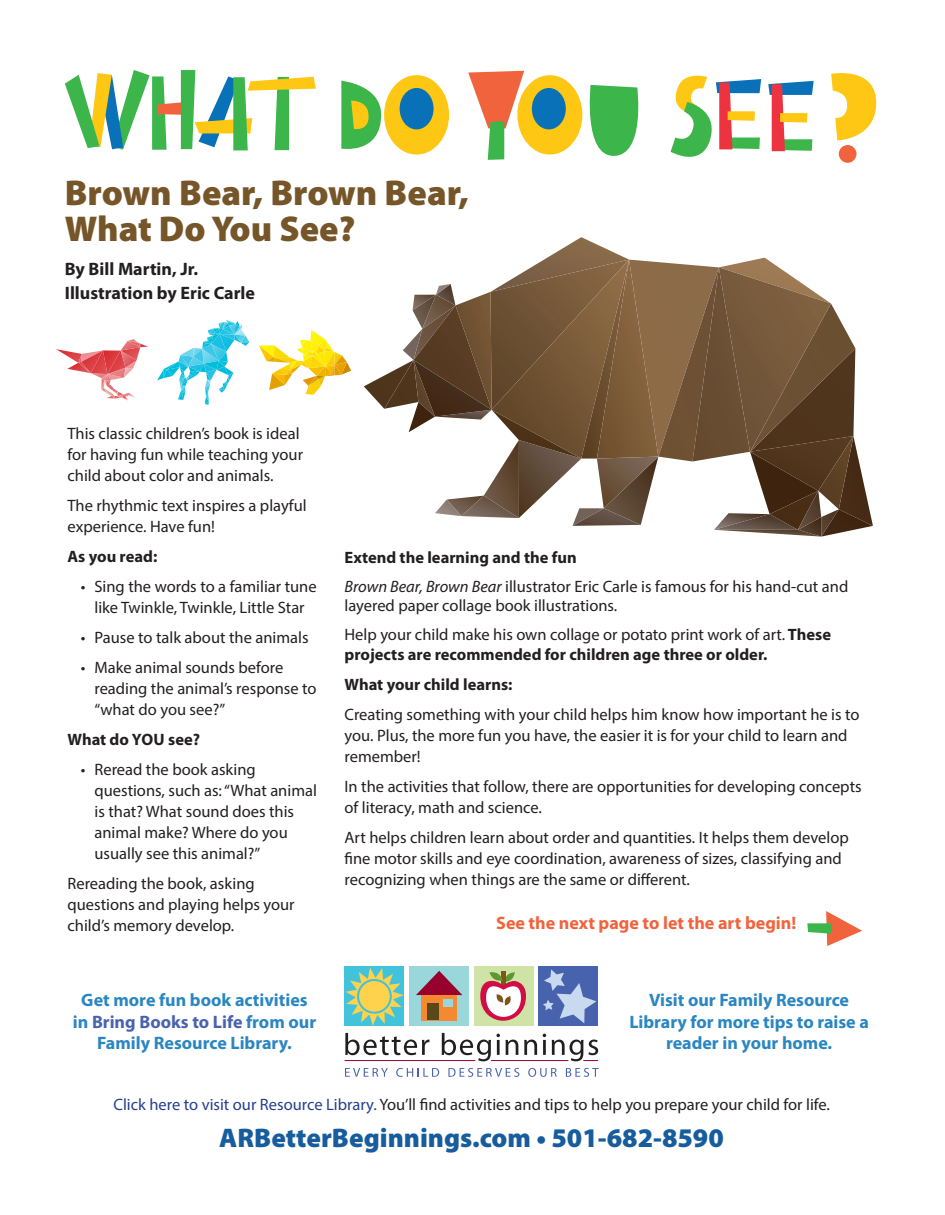
<style>
.page{position:relative;width:945px;height:1215px;background:#fff}
.page>*{position:absolute;margin:0;border:0;box-sizing:border-box;transform-origin:0 0}
.t1{font:900 36px/36px "Myriad Pro";color:#765529}
.t2{font:900 27px "Myriad Pro";color:#175d9e}
.t3{font:700 18px/21.6px "Myriad Pro";color:#2a86c1;text-align:center}
.t4{font:700 18px/24px "Myriad Pro";color:#231f20}
.t5{font:700 18px "Myriad Pro";color:#f1633c}
.t6{font:16.5px/21px "Myriad Pro";color:#231f20}
.t7{font:700 16.5px/30px "Myriad Pro";color:#231f20}
.s1{font-weight:700}
.s2{font-style:italic}
.s3{color:#4863ae}
.s4{color:#253f8e}
</style>
<div class="page">
<svg style="left:364px;top:237px;width:509px;height:300px"></svg>
<svg style="left:56px;top:339px;width:92px;height:62px"></svg>
<svg style="left:157px;top:320px;width:92px;height:85px"></svg>
<svg style="left:259px;top:330px;width:92px;height:65px"></svg>
<div style="left:409px;top:966px;width:60px;height:60px;background:#99d7db"></div>
<div style="left:422px;top:995px;width:35px;height:25px;background:#f58932"></div>
<div style="left:427px;top:1003px;width:12px;height:17px;background:#5a471a"></div>
<svg style="left:416px;top:971px;width:46px;height:36px"></svg>
<div style="left:474px;top:966px;width:59px;height:60px;background:#cfe3a6"></div>
<svg style="left:480px;top:971px;width:46px;height:50px"></svg>
<div style="left:345px;top:966px;width:59px;height:60px;background:#42c3dc"></div>
<svg style="left:346px;top:968px;width:58px;height:58px"></svg>
<div style="left:538px;top:966px;width:60px;height:60px;background:#4863ae"></div>
<svg style="left:543px;top:969px;width:53px;height:54px"></svg>
<svg style="left:345px;top:1033px;width:84px;height:22px"></svg>
<svg style="left:442px;top:1033px;width:58px;height:28px"></svg>
<svg style="left:506px;top:1040px;width:12px;height:15px"></svg>
<svg style="left:524px;top:1040px;width:13px;height:15px"></svg>
<hr style="left:543px;top:1040px;width:3px;height:15px;background:#211e1e">
<svg style="left:345px;top:1068px;width:43px;height:9px"></svg>
<svg style="left:396px;top:1068px;width:43px;height:9px"></svg>
<svg style="left:448px;top:1068px;width:71px;height:9px"></svg>
<svg style="left:528px;top:1068px;width:29px;height:9px"></svg>
<svg style="left:566px;top:1068px;width:33px;height:9px"></svg>
<svg style="left:552px;top:1040px;width:46px;height:21px"></svg>
<hr style="left:491px;top:1060px;width:77px;height:1px;background:#98012d">
<hr style="left:345px;top:1060px;width:130px;height:1px;background:#98012d">
<div style="left:384px;top:75px;width:65px;height:80px;background:#fec713;border-radius:50%"></div>
<svg style="left:65px;top:70px;width:251px;height:80px"></svg>
<svg style="left:341px;top:81px;width:40px;height:68px"></svg>
<svg style="left:468px;top:71px;width:56px;height:89px"></svg>
<div style="left:517px;top:75px;width:65px;height:80px;background:#fec713;border-radius:50%"></div>
<svg style="left:589px;top:85px;width:50px;height:71px;background:#5dc16a"></svg>
<svg style="left:768px;top:81px;width:46px;height:70px"></svg>
<div style="left:400px;top:88px;width:34px;height:41px;background:#0971b7;border-radius:50%"></div>
<div style="left:532px;top:88px;width:34px;height:41px;background:#0971b7;border-radius:50%"></div>
<svg style="left:831px;top:73px;width:46px;height:67px"></svg>
<svg style="left:670px;top:75px;width:91px;height:82px"></svg>
<div style="left:839px;top:145px;width:18px;height:18px;background:#f1633c;border-radius:50%"></div>
<svg style="left:807px;top:911px;width:55px;height:35px"></svg>
<h1 class="t1" style="left:65px;top:173px;width:406px">Brown Bear, Brown Bear,<br>What Do You See?</h1>
<p class="t4" style="left:65px;top:256px;width:192px">By Bill Martin, Jr.<br>Illustration by Eric Carle</p>
<p class="t6" style="left:68px;top:422px;width:237px">This classic children’s book is ideal for having fun while teaching your child about color and animals.</p>
<p class="t6" style="left:68px;top:494px;width:241px">The rhythmic text inspires a playful experience. Have fun!</p>
<p class="t7" style="left:68px;top:541px;width:91px">As you read:</p>
<p class="t6" style="left:81px;top:575px;width:237px;text-align:center">• Sing the words to a familiar tune like Twinkle, Twinkle, Little Star</p>
<p class="t6" style="left:81px;top:626px;width:229px">• Pause to talk about the animals</p>
<p class="t6" style="left:94px;top:656px;width:224px;text-indent:-13px">• Make animal sounds before reading the animal’s response to “what do you see?”</p>
<p class="t7" style="left:68px;top:724px;width:134px">What do YOU see?</p>
<p class="t6" style="left:94px;top:758px;width:224px;text-indent:-13px">• Reread the book asking questions, such as: “What animal is that? What sound does this animal make? Where do you usually see this animal?”</p>
<p class="t6" style="left:68px;top:872px;width:229px">Rereading the book, asking questions and playing helps your child’s memory develop.</p>
<p class="t6" style="left:345px;top:543px;width:505px;line-height:28.8px"><span class="s1">Extend the learning and the fun<br></span><span class="s2">Brown Bear, Brown Bear</span> illustrator Eric Carle is famous for his hand-cut and</p>
<p class="t6" style="left:345px;top:591px;width:488px;line-height:28.8px">layered paper collage book illustrations.<br>Help your child make his own collage or potato print work of art. <span class="s1">These</span></p>
<p class="t7" style="left:345px;top:639px;width:424px">projects are recommended for children age three or older.<br>What your child learns:</p>
<p class="t6" style="left:345px;top:704px;width:517px">Creating something with your child helps him know how important he is to you. Plus, the more fun you have, the easier it is for your child to learn and remember!</p>
<p class="t6" style="left:345px;top:776px;width:519px">In the activities that follow, there are opportunities for developing concepts of literacy, math and science.</p>
<p class="t6" style="left:345px;top:827px;width:506px">Art helps children learn about order and quantities. It helps them develop fine motor skills and eye coordination, awareness of sizes, classifying and recognizing when things are the same or different.</p>
<p class="t5" style="left:496px;top:911px;width:302px">See the next page to let the art begin!</p>
<p class="t3" style="left:73px;top:988px;width:245px">Get more fun book activities in <span class="s3">Bring Books to Life</span> from our<br>Family Resource Library.</p>
<p class="t3" style="left:629px;top:988px;width:241px">Visit our Family Resource<br>Library for more tips to raise a reader in your home.</p>
<p class="t6" style="left:113px;top:1093px;width:718px"><span class="s4">Click here to visit our Resource Library.</span> You’ll find activities and tips to help you prepare your child for life.</p>
<h2 class="t2" style="left:219px;top:1119px;width:506px">ARBetterBeginnings.com • 501-682-8590</h2>
</div>
